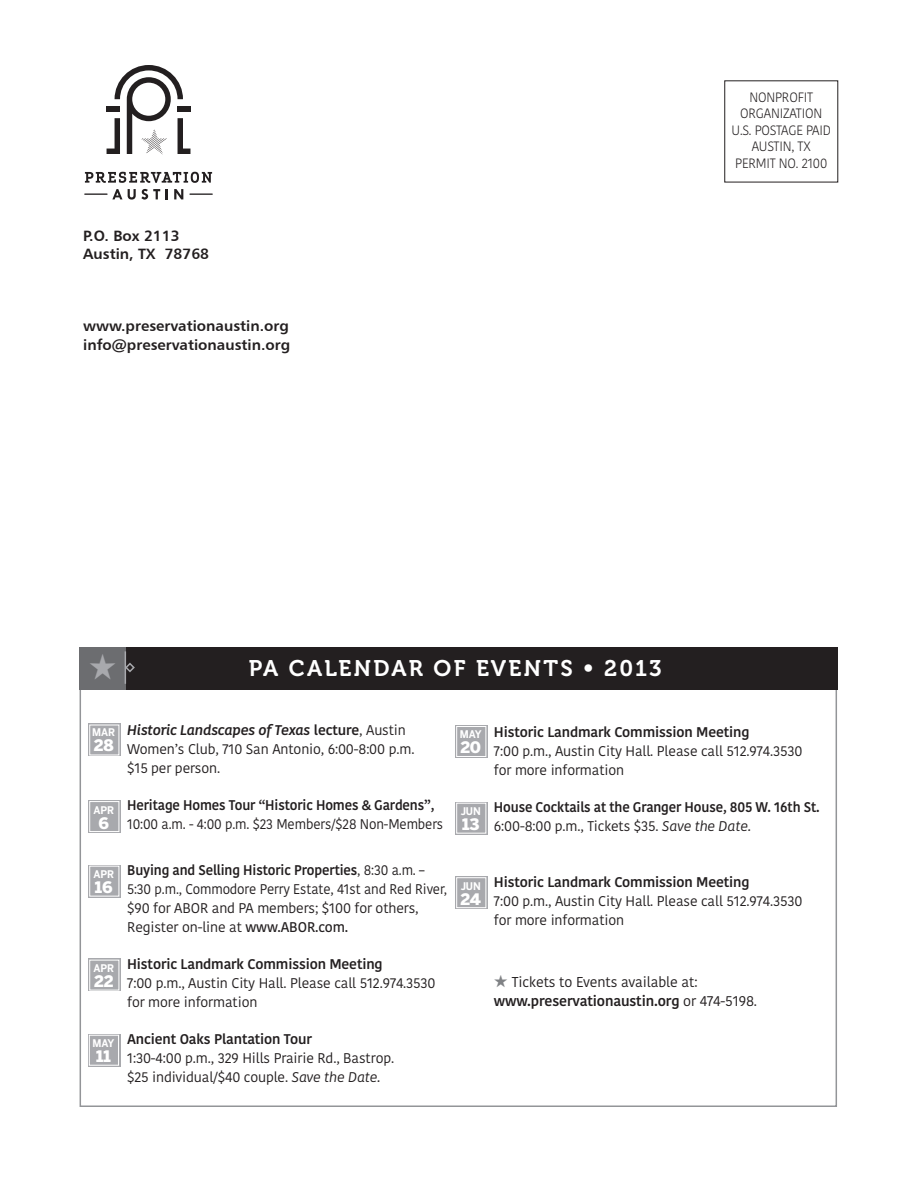
<style>
.page{position:relative;width:918px;height:1188px;background:#fff}
.page>*{position:absolute;margin:0;border:0;box-sizing:border-box;transform-origin:0 0}
.t1{font:22.5px "Museo 700";letter-spacing:.1em;color:#fff}
.Calendar_Events_KOH{font:900 15.75px "Benton Sans";letter-spacing:-.01em;color:#fff}
.t2{font:15px "Humanist 777 BT Bold B";color:#231f20}
.t3{font:500 14.25px "Kohinoor";letter-spacing:-.01em;color:#231f20}
.t4{font:14.25px "Kohinoor";letter-spacing:-.01em;color:#231f20}
.Calendar_Events_KOH-2{font:14.1px/18.8px "Kohinoor";letter-spacing:-.01em;color:#231f20}
.Calendar_Events_KOH-3{font:14.1px/18.8px "Kohinoor";letter-spacing:-.01em;color:#231f20;scale:.95 1}
.Calendar_Events_KOH-4{font:500 14.1px "Kohinoor";letter-spacing:-.01em;color:#231f20}
.Calendar_Events_KOH-5{font:500 14.1px "Kohinoor";letter-spacing:-.01em;color:#231f20;scale:.95 1}
._2nd_Heads_Museo_18{font:300 13.5px "Kohinoor";letter-spacing:-.015em;color:#231f20;scale:.95 1}
.Calendar_Events_KOH-6{font:700 10.5px "Benton Sans";letter-spacing:-.01em;color:#fff;scale:.95 1}
.s1{font-weight:500;font-style:italic}
.s2{font-weight:500}
.s3{font-weight:600}
.s4{font-style:italic}
.s5{color:#808285}
.s6{font-weight:400}
</style>
<div class="page">
<div style="left:88px;top:723px;width:33px;height:33px;background:#a8a9ad"></div>
<div style="left:455px;top:725px;width:33px;height:33px;background:#a8a9ad"></div>
<div style="left:88px;top:1034px;width:32px;height:33px;background:#a8a9ad"></div>
<div style="left:88px;top:865px;width:33px;height:32px;background:#a8a9ad"></div>
<div style="left:88px;top:958px;width:33px;height:33px;background:#a8a9ad"></div>
<div style="left:79px;top:648px;width:758px;height:42px;background:#231f20"></div>
<svg style="left:85px;top:172px;width:127px;height:11px"></svg>
<hr style="left:84px;top:193px;width:24px;height:2px;background:#231f20">
<hr style="left:189px;top:193px;width:24px;height:2px;background:#231f20">
<svg style="left:112px;top:189px;width:10px;height:10px"></svg>
<svg style="left:128px;top:189px;width:32px;height:11px"></svg>
<svg style="left:166px;top:189px;width:2px;height:10px"></svg>
<svg style="left:174px;top:189px;width:9px;height:10px"></svg>
<svg style="left:107px;top:65px;width:83px;height:90px"></svg>
<div style="left:89px;top:725px;width:30px;height:30px;border:1px solid #fff"></div>
<div style="left:456px;top:726px;width:30px;height:31px;border:1px solid #fff"></div>
<div style="left:89px;top:1035px;width:30px;height:30px;border:1px solid #fff"></div>
<div style="left:455px;top:802px;width:33px;height:33px;background:#a8a9ad"></div>
<div style="left:456px;top:803px;width:30px;height:30px;border:1px solid #fff"></div>
<div style="left:455px;top:876px;width:33px;height:33px;background:#a8a9ad"></div>
<div style="left:456px;top:877px;width:30px;height:31px;border:1px solid #fff"></div>
<div style="left:88px;top:800px;width:33px;height:33px;background:#a8a9ad"></div>
<div style="left:89px;top:801px;width:30px;height:31px;border:1px solid #fff"></div>
<div style="left:89px;top:866px;width:30px;height:30px;border:1px solid #fff"></div>
<div style="left:89px;top:960px;width:30px;height:30px;border:1px solid #fff"></div>
<div style="left:79px;top:647px;width:47px;height:43px;background:#6c6d70"></div>
<hr style="left:125px;top:651px;width:1px;height:33px;background:#a8a9ad">
<svg style="left:124px;top:662px;width:11px;height:11px"></svg>
<p class="t2" style="left:83px;top:226px;width:98px">P.O. Box 2113</p>
<p class="t2" style="left:83px;top:244px;width:127px">Austin, TX 78768</p>
<p class="t2" style="left:83px;top:316px;width:207px">www.preservationaustin.org</p>
<p class="t2" style="left:83px;top:336px;width:208px">info@preservationaustin.org</p>
<p class="_2nd_Heads_Museo_18" style="left:750px;top:89px;width:68px">NONPROFIT</p>
<p class="_2nd_Heads_Museo_18" style="left:740px;top:105px;width:88px">ORGANIZATION</p>
<p class="_2nd_Heads_Museo_18" style="left:732px;top:122px;width:106px">U.S. POSTAGE PAID</p>
<p class="_2nd_Heads_Museo_18" style="left:752px;top:138px;width:64px">AUSTIN, TX</p>
<p class="_2nd_Heads_Museo_18" style="left:735px;top:155px;width:98px">PERMIT NO. 2100</p>
<p class="t1" style="left:249px;top:656px;width:415px">PA CALENDAR OF EVENTS • 2013</p>
<p class="Calendar_Events_KOH-6" style="left:92px;top:726px;width:26px">MAR</p>
<p class="Calendar_Events_KOH" style="left:94px;top:736px;width:21px">28</p>
<p class="Calendar_Events_KOH-6" style="left:93px;top:803px;width:23px">APR</p>
<p class="Calendar_Events_KOH" style="left:99px;top:813px;width:12px">6</p>
<p class="Calendar_Events_KOH-6" style="left:93px;top:868px;width:23px">APR</p>
<p class="Calendar_Events_KOH" style="left:95px;top:878px;width:19px">16</p>
<p class="Calendar_Events_KOH-6" style="left:93px;top:962px;width:23px">APR</p>
<p class="Calendar_Events_KOH" style="left:94px;top:972px;width:21px">22</p>
<p class="Calendar_Events_KOH-6" style="left:92px;top:1037px;width:25px">MAY</p>
<p class="Calendar_Events_KOH" style="left:96px;top:1047px;width:16px">11</p>
<p class="Calendar_Events_KOH-2" style="left:127px;top:721px;width:289px"><span class="s1">Historic Landscapes of Texas</span> <span class="s2">lecture</span>, Austin<br>Women’s Club, 710 San Antonio, 6:00-8:00 p.m. $15 per person.</p>
<p class="Calendar_Events_KOH-3" style="left:127px;top:796px;width:334px"><span class="s2">Heritage Homes Tour “Historic Homes &amp; Gardens”,<br></span>10:00 a.m. - 4:00 p.m. $23 Members/$28 Non-Members</p>
<p class="Calendar_Events_KOH-3" style="left:127px;top:861px;width:338px"><span class="s2">Buying and Selling Historic Properties</span>, 8:30 a.m. – 5:30 p.m., Commodore Perry Estate, 41st and Red River, $90 for ABOR and PA members; $100 for others, Register on-line at <span class="s3">www.ABOR.com.</span></p>
<p class="Calendar_Events_KOH-4" style="left:127px;top:955px;width:257px">Historic Landmark Commission Meeting</p>
<p class="Calendar_Events_KOH-2" style="left:127px;top:974px;width:310px">7:00 p.m., Austin City Hall. Please call 512.974.3530 for more information</p>
<p class="Calendar_Events_KOH-4" style="left:127px;top:1030px;width:186px">Ancient Oaks Plantation Tour</p>
<p class="Calendar_Events_KOH-2" style="left:127px;top:1049px;width:269px">1:30-4:00 p.m., 329 Hills Prairie Rd., Bastrop. $25 individual/$40 couple. <span class="s4">Save the Date.</span></p>
<p class="Calendar_Events_KOH-6" style="left:460px;top:728px;width:25px">MAY</p>
<p class="Calendar_Events_KOH" style="left:460px;top:738px;width:22px">20</p>
<p class="Calendar_Events_KOH-6" style="left:461px;top:805px;width:23px">JUN</p>
<p class="Calendar_Events_KOH" style="left:462px;top:815px;width:19px">13</p>
<p class="Calendar_Events_KOH-4" style="left:494px;top:723px;width:257px">Historic Landmark Commission Meeting</p>
<p class="Calendar_Events_KOH-2" style="left:494px;top:742px;width:310px">7:00 p.m., Austin City Hall. Please call 512.974.3530 for more information</p>
<p class="Calendar_Events_KOH-5" style="left:494px;top:798px;width:344px">House Cocktails at the Granger House, 805 W. 16th St.</p>
<p class="Calendar_Events_KOH-2" style="left:494px;top:817px;width:259px">6:00-8:00 p.m., Tickets $35. <span class="s4">Save the Date.</span></p>
<p class="Calendar_Events_KOH-6" style="left:461px;top:880px;width:23px">JUN</p>
<p class="Calendar_Events_KOH" style="left:461px;top:890px;width:22px">24</p>
<p class="Calendar_Events_KOH-4" style="left:494px;top:873px;width:257px">Historic Landmark Commission Meeting</p>
<p class="Calendar_Events_KOH-2" style="left:494px;top:892px;width:310px">7:00 p.m., Austin City Hall. Please call 512.974.3530 for more information</p>
<p class="t4" style="left:494px;top:973px;width:205px"><span class="s5">★</span> Tickets to Events available at:</p>
<p class="t3" style="left:494px;top:992px;width:265px">www.preservationaustin.org <span class="s6">or 474-5198.</span></p>
</div>
